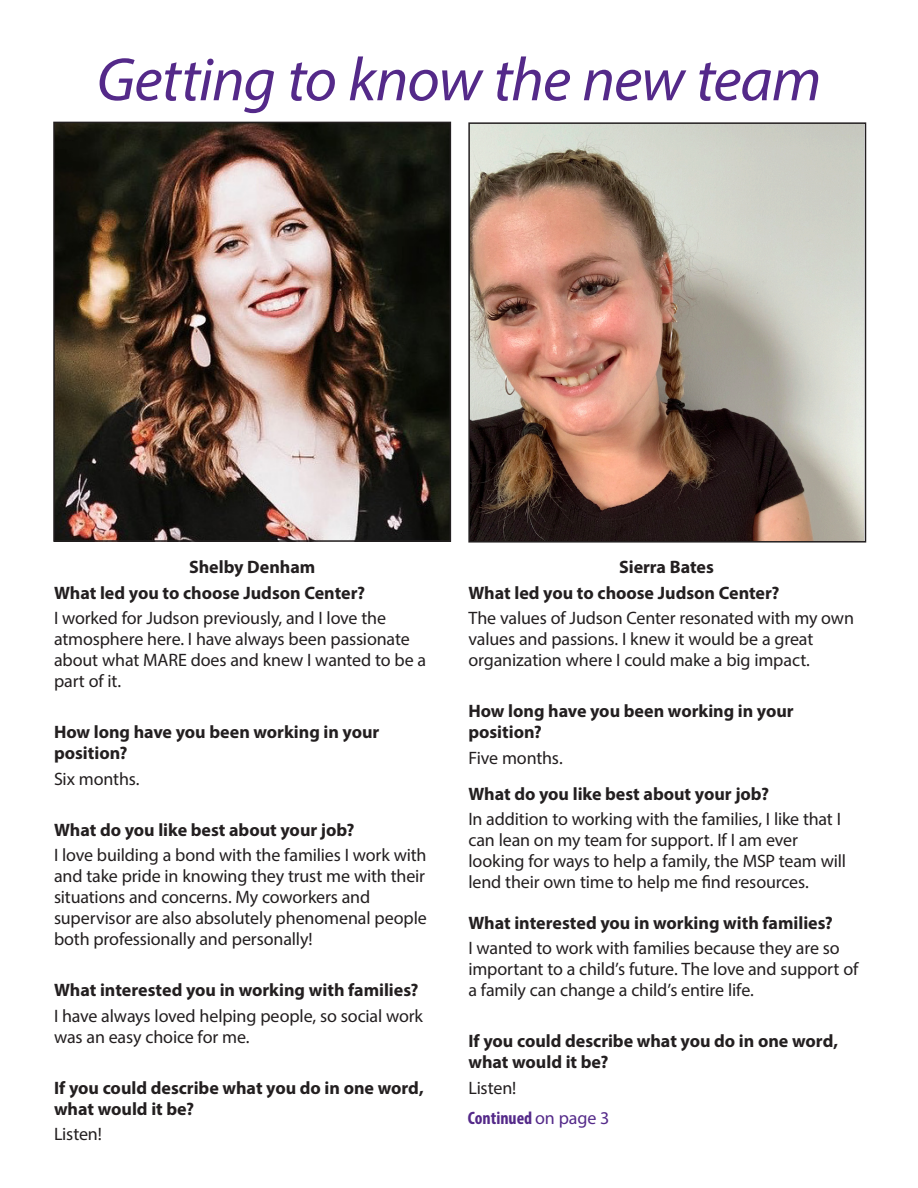
<style>
.page{position:relative;width:918px;height:1188px;background:#fff}
.page>*{position:absolute;margin:0;border:0;box-sizing:border-box;transform-origin:0 0}
.t1{font:italic 61.65px "Myriad Pro";letter-spacing:-.015em;color:#542989}
.t2{font:18px/21px "Myriad Pro";letter-spacing:-.01em;color:#231f20}
.t3{font:700 18px/21px "Myriad Pro";color:#231f20}
.t4{font:700 condensed 18px "Myriad Pro";color:#542989}
.s1{font-weight:400;font-stretch:normal}
</style>
<div class="page">
<img style="left:56px;top:125px;width:392px;height:414px">
<div style="left:53px;top:122px;width:398px;height:420px;border:2px solid #231f20"></div>
<img style="left:471px;top:125px;width:392px;height:415px">
<div style="left:468px;top:122px;width:398px;height:421px;border:2px solid #231f20"></div>
<p class="t1" style="left:97px;top:42px;width:726px">Getting to know the new team</p>
<p class="t3" style="left:189px;top:556px;width:128px">Shelby Denham</p>
<p class="t3" style="left:54px;top:582px;width:313px">What led you to choose Judson Center?</p>
<p class="t2" style="left:54px;top:607px;width:374px">I worked for Judson previously, and I love the atmosphere here. I have always been passionate about what MARE does and knew I wanted to be a part of it.</p>
<p class="t3" style="left:54px;top:721px;width:327px">How long have you been working in your position?</p>
<p class="t2" style="left:54px;top:768px;width:87px">Six months.</p>
<p class="t3" style="left:54px;top:819px;width:302px">What do you like best about your job?</p>
<p class="t2" style="left:54px;top:844px;width:374px">I love building a bond with the families I work with and take pride in knowing they trust me with their situations and concerns. My coworkers and supervisor are also absolutely phenomenal people both professionally and personally!</p>
<p class="t3" style="left:54px;top:979px;width:366px">What interested you in working with families?</p>
<p class="t2" style="left:54px;top:1005px;width:371px">I have always loved helping people, so social work was an easy choice for me.</p>
<p class="t3" style="left:54px;top:1077px;width:371px">If you could describe what you do in one word, what would it be?</p>
<p class="t2" style="left:54px;top:1123px;width:49px">Listen!</p>
<p class="t3" style="left:619px;top:556px;width:96px">Sierra Bates</p>
<p class="t3" style="left:468px;top:582px;width:313px">What led you to choose Judson Center?</p>
<p class="t2" style="left:468px;top:607px;width:387px">The values of Judson Center resonated with my own values and passions. I knew it would be a great organization where I could make a big impact.</p>
<p class="t3" style="left:468px;top:700px;width:327px">How long have you been working in your position?</p>
<p class="t2" style="left:468px;top:747px;width:96px">Five months.</p>
<p class="t3" style="left:468px;top:783px;width:302px">What do you like best about your job?</p>
<p class="t2" style="left:468px;top:808px;width:379px">In addition to working with the families, I like that I can lean on my team for support. If I am ever looking for ways to help a family, the MSP team will lend their own time to help me find resources.</p>
<p class="t3" style="left:468px;top:912px;width:366px">What interested you in working with families?</p>
<p class="t2" style="left:468px;top:937px;width:391px">I wanted to work with families because they are so important to a child’s future. The love and support of a family can change a child’s entire life.</p>
<p class="t3" style="left:468px;top:1030px;width:371px">If you could describe what you do in one word, what would it be?</p>
<p class="t2" style="left:468px;top:1077px;width:49px">Listen!</p>
<p class="t4" style="left:468px;top:1107px;width:143px">Continued <span class="s1">on page 3</span></p>
</div>
